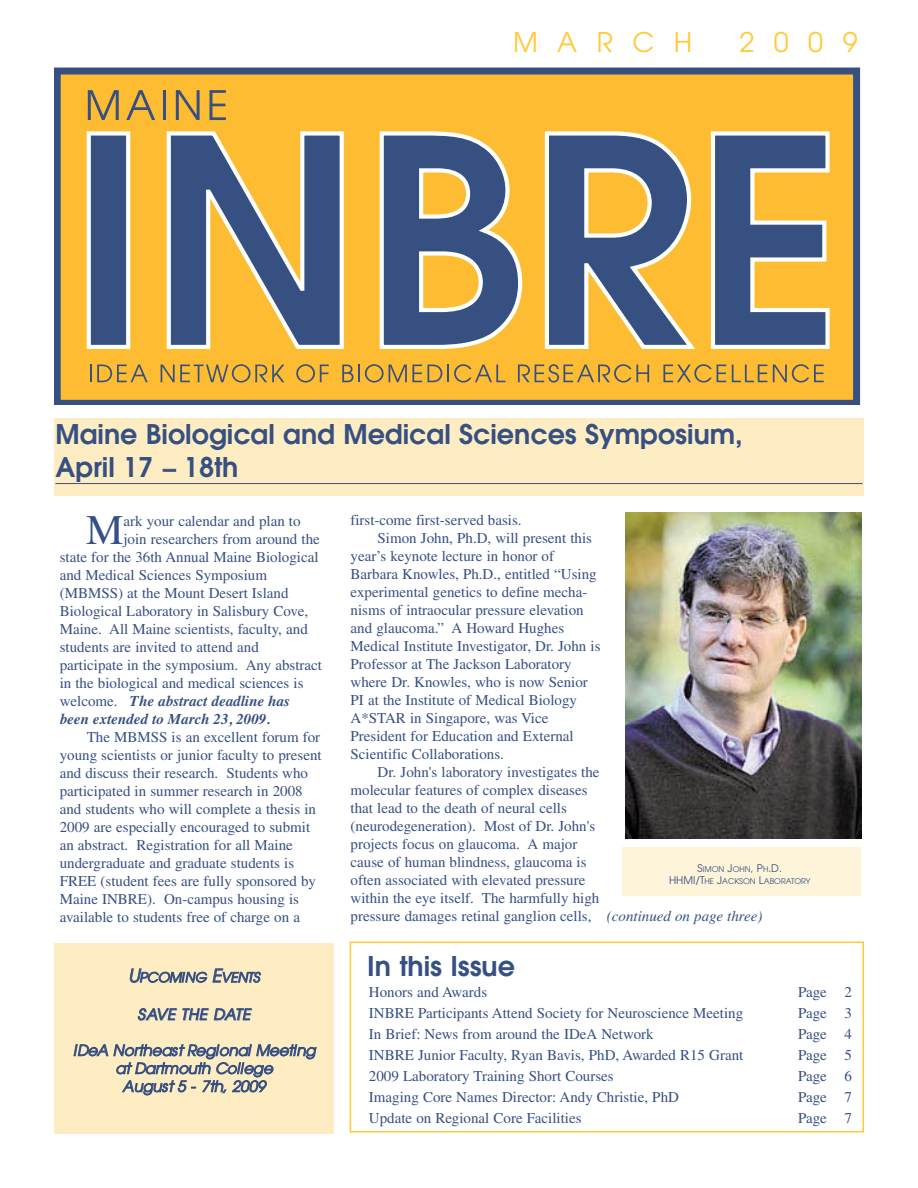
<style>
.page{position:relative;width:918px;height:1188px;background:#fff}
.page>*{position:absolute;margin:0;border:0;box-sizing:border-box;transform-origin:0 0}
.t1{font:42.15px "Times";color:#365082}
.t2{font:600 27px/32.4px "Avant Garde";color:#365082}
.t3{font:27px "Avant Garde";letter-spacing:.72em;color:#ffc938}
.t4{font:15px/21px "Times";color:#365082}
.t5{font:italic 15px/18px "Avant Garde";letter-spacing:-.005em;color:#365082;text-align:center}
.t6{font:italic 700 15px "Times";color:#365082}
.t7{font:italic 15px "Avant Garde";letter-spacing:.045em;color:#365082}
.t8{font:italic 13.5px "Avant Garde";letter-spacing:-.01em;color:#365082}
.t9{font:7.8px/12.6px "Avant Garde";color:#365082;text-align:center}
.s1{font-weight:400;font-style:normal}
.s2{font-size:18px}
.s3{font-style:italic}
.s4{font-size:10.5px}
</style>
<div class="page">
<div style="left:350px;top:942px;width:514px;height:191px;border:2px solid #ffc938"></div>
<svg style="left:54px;top:68px;width:806px;height:337px;background:#e4ae3b"></svg>
<div style="left:89px;top:133px;width:39px;height:214px;background:#365082"></div>
<div style="left:87px;top:131px;width:43px;height:218px;border:4px solid #fff"></div>
<svg style="left:165px;top:129px;width:181px;height:222px;background:#988d75"></svg>
<svg style="left:378px;top:129px;width:146px;height:222px;background:#89857b"></svg>
<svg style="left:543px;top:129px;width:156px;height:222px;background:#948c75"></svg>
<svg style="left:709px;top:129px;width:123px;height:222px;background:#918b79"></svg>
<svg style="left:90px;top:365px;width:58px;height:17px"></svg>
<svg style="left:161px;top:364px;width:123px;height:19px;background:#cca144"></svg>
<svg style="left:296px;top:364px;width:33px;height:19px"></svg>
<svg style="left:342px;top:364px;width:163px;height:19px;background:#cea243"></svg>
<svg style="left:518px;top:364px;width:131px;height:19px;background:#cda144"></svg>
<svg style="left:663px;top:364px;width:63px;height:19px"></svg>
<svg style="left:732px;top:365px;width:35px;height:17px"></svg>
<svg style="left:773px;top:364px;width:51px;height:19px"></svg>
<svg style="left:88px;top:90px;width:31px;height:30px"></svg>
<svg style="left:126px;top:90px;width:29px;height:30px"></svg>
<hr style="left:163px;top:90px;width:3px;height:30px;background:#365082">
<svg style="left:176px;top:90px;width:24px;height:30px"></svg>
<svg style="left:210px;top:90px;width:16px;height:30px"></svg>
<div style="left:54px;top:418px;width:810px;height:78px;background:#feedc3"></div>
<hr style="left:56px;top:483px;width:806px;height:1px;background:#365082">
<div style="left:54px;top:944px;width:280px;height:190px;background:#feedc3"></div>
<div style="left:623px;top:848px;width:238px;height:48px;background:#fef4d9"></div>
<img style="left:625px;top:512px;width:236px;height:326px">
<h2 class="t3" style="left:513px;top:32px;width:181px">MARCH</h2>
<h2 class="t3" style="left:739px;top:32px;width:120px">2009</h2>
<h2 class="t2" style="left:56px;top:421px;width:689px">Maine Biological and Medical Sciences Symposium,<br>April 17 − 18th</h2>
<h1 class="t1" style="left:86px;top:515px;width:39px">M</h1>
<p class="t4" style="left:123px;top:512px;width:179px">ark your calendar and plan to</p>
<p class="t4" style="left:123px;top:530px;width:198px">join researchers from around the</p>
<p class="t4" style="left:60px;top:548px;width:260px">state for the 36th Annual Maine Biological</p>
<p class="t4" style="left:60px;top:566px;width:209px">and Medical Sciences Symposium</p>
<p class="t4" style="left:60px;top:584px;width:230px">(MBMSS) at the Mount Desert Island</p>
<p class="t4" style="left:60px;top:602px;width:250px">Biological Laboratory in Salisbury Cove,</p>
<p class="t4" style="left:60px;top:620px;width:250px">Maine. All Maine scientists, faculty, and</p>
<p class="t4" style="left:60px;top:638px;width:201px">students are invited to attend and</p>
<p class="t4" style="left:60px;top:656px;width:264px">participate in the symposium. Any abstract</p>
<p class="t4" style="left:60px;top:674px;width:245px">in the biological and medical sciences is</p>
<p class="t6" style="left:60px;top:692px;width:232px"><span class="s1">welcome.</span> The abstract deadline has</p>
<p class="t6" style="left:60px;top:710px;width:212px">been extended to March 23, 2009.</p>
<p class="t4" style="left:60px;top:729px;width:264px;line-height:18px;text-indent:27px">The MBMSS is an excellent forum for young scientists or junior faculty to present and discuss their research. Students who participated in summer research in 2008 and students who will complete a thesis in 2009 are especially encouraged to submit an abstract. Registration for all Maine undergraduate and graduate students is FREE (student fees are fully sponsored by Maine INBRE). On-campus housing is available to students free of charge on a</p>
<p class="t8" style="left:128px;top:972px;width:133px"><span class="s2">U</span>PCOMING <span class="s2">E</span>VENTS</p>
<p class="t7" style="left:137px;top:1009px;width:114px">SAVE THE DATE</p>
<p class="t5" style="left:73px;top:1043px;width:244px">IDeA Northeast Regional Meeting at Dartmouth College<br>August 5 - 7th, 2009</p>
<p class="t4" style="left:351px;top:511px;width:173px">first-come first-served basis.</p>
<p class="t4" style="left:378px;top:529px;width:216px">Simon John, Ph.D, will present this</p>
<p class="t4" style="left:351px;top:547px;width:205px">year’s keynote lecture in honor of</p>
<p class="t4" style="left:351px;top:565px;width:248px">Barbara Knowles, Ph.D., entitled “Using</p>
<p class="t4" style="left:351px;top:583px;width:238px">experimental genetics to define mecha-</p>
<p class="t4" style="left:351px;top:601px;width:235px">nisms of intraocular pressure elevation</p>
<p class="t4" style="left:351px;top:619px;width:215px">and glaucoma.” A Howard Hughes</p>
<p class="t4" style="left:351px;top:637px;width:251px">Medical Institute Investigator, Dr. John is</p>
<p class="t4" style="left:351px;top:655px;width:223px">Professor at The Jackson Laboratory</p>
<p class="t4" style="left:351px;top:673px;width:239px">where Dr. Knowles, who is now Senior</p>
<p class="t4" style="left:351px;top:691px;width:228px">PI at the Institute of Medical Biology</p>
<p class="t4" style="left:351px;top:709px;width:199px">A*STAR in Singapore, was Vice</p>
<p class="t4" style="left:351px;top:727px;width:225px">President for Education and External</p>
<p class="t4" style="left:351px;top:745px;width:155px">Scientific Collaborations.</p>
<p class="t4" style="left:378px;top:763px;width:223px">Dr. John's laboratory investigates the</p>
<p class="t4" style="left:351px;top:781px;width:238px">molecular features of complex diseases</p>
<p class="t4" style="left:351px;top:799px;width:218px">that lead to the death of neural cells</p>
<p class="t4" style="left:351px;top:817px;width:246px">(neurodegeneration). Most of Dr. John's</p>
<p class="t4" style="left:351px;top:835px;width:228px">projects focus on glaucoma. A major</p>
<p class="t4" style="left:351px;top:853px;width:237px">cause of human blindness, glaucoma is</p>
<p class="t4" style="left:351px;top:871px;width:236px">often associated with elevated pressure</p>
<p class="t4" style="left:351px;top:889px;width:250px">within the eye itself. The harmfully high</p>
<p class="t4" style="left:351px;top:907px;width:413px">pressure damages retinal ganglion cells, <span class="s3">(continued on page three)</span></p>
<p class="t9" style="left:669px;top:863px;width:143px"><span class="s4">S</span>IMON <span class="s4">J</span>OHN<span class="s4">, P</span>H<span class="s4">.D.<br>HHMI/T</span>HE <span class="s4">J</span>ACKSON <span class="s4">L</span>ABORATORY</p>
<h2 class="t2" style="left:367px;top:952px;width:149px">In this Issue</h2>
<p class="t4" style="left:369px;top:983px;width:376px">Honors and Awards<br>INBRE Participants Attend Society for Neuroscience Meeting In Brief: News from around the IDeA Network<br>INBRE Junior Faculty, Ryan Bavis, PhD, Awarded R15 Grant 2009 Laboratory Training Short Courses<br>Imaging Core Names Director: Andy Christie, PhD<br>Update on Regional Core Facilities</p>
<p class="t4" style="left:798px;top:983px;width:30px;text-align:justify">Page Page Page Page Page Page Page</p>
<p class="t4" style="left:844px;top:983px;width:9px;text-align:justify">2<br>3<br>4<br>5<br>6<br>7<br>7</p>
</div>
